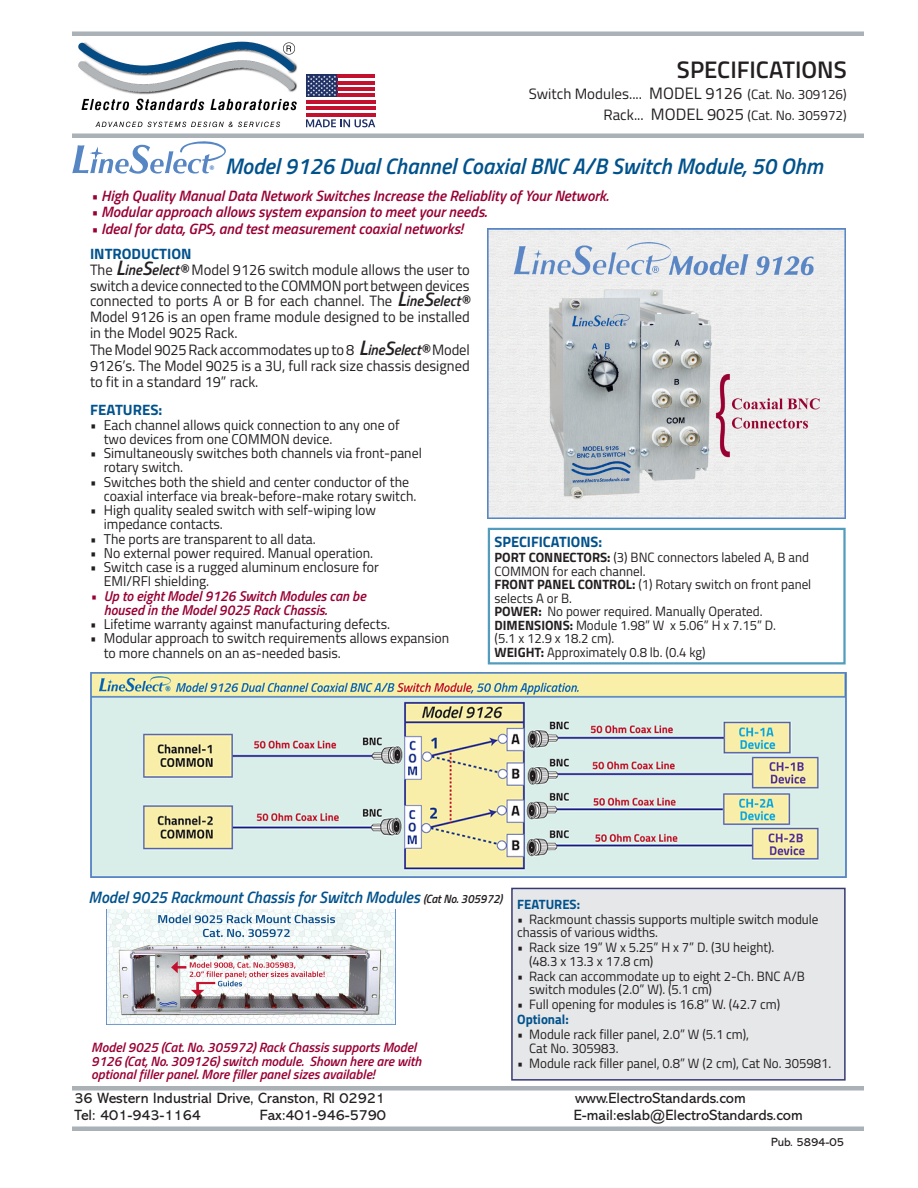
<style>
.page{position:relative;width:918px;height:1188px;background:#fff}
.page>*{position:absolute;margin:0;border:0;box-sizing:border-box;transform-origin:0 0}
.t1{font:600 24px "Titillium Web";color:#231f20}
.t2{font:italic 600 22.5px "Titillium Web";color:#00528c}
.t3{font:italic 600 16.5px "Titillium Web";color:#00528c;scale:.96 1}
.Body_Text_rj{font:15px/15.8px "Titillium Web";color:#231f20;text-align:justify}
.t4{font:italic 600 15px "Titillium Web";color:#903}
.t5{font:15px "Abadi MT Pro";color:#231f20}
.Body_Text_rj_blue_header{font:700 15px "Titillium Web";color:#00528c}
.paragraph_header{font:700 15px "Titillium Web";color:#00528c}
.t6{font:14.25px/14.2px "Titillium Web";color:#231f20}
.t7{font:italic 600 14.25px/14.2px "Titillium Web";color:#903}
.descriptive_text{font:13.5px/13.5px "Titillium Web";color:#231f20}
.diagram_names{font:italic 600 13.5px/13.5px "Titillium Web";color:#903}
.features_headline{font:700 13.5px "Titillium Web";color:#00528c}
.t8{font:12px "Abadi MT Pro";color:#231f20}
.t9{font:700 7.8px "Titillium Web";color:#5786c5}
.s1{font-size:16.5px}
.s2{font-size:13.5px}
.s3{font-size:15px}
.s4{font-weight:600;font-style:italic;font-size:21px}
.s5{font-weight:600;font-style:italic}
.s6{font-weight:600;font-style:italic;font-size:19.5px}
.s7{font-weight:700}
.s8{font-size:12px;color:#231f20}
</style>
<div class="page">
<svg style="left:72px;top:141px;width:154px;height:33px"></svg>
<img style="left:78px;top:41px;width:219px;height:87px">
<hr style="left:72px;top:32px;width:792px;height:4px;background:#aab1b7">
<hr style="left:72px;top:134px;width:792px;height:4px;background:#aab1b7">
<div style="left:72px;top:1126px;width:792px;height:5px;background:#aab1b7"></div>
<hr style="left:72px;top:1086px;width:792px;height:4px;background:#aab1b7">
<div style="left:488px;top:528px;width:358px;height:136px;border:2px solid #529cbe"></div>
<img style="left:488px;top:229px;width:358px;height:289px">
<img style="left:90px;top:673px;width:756px;height:205px">
<img style="left:107px;top:909px;width:288px;height:115px">
<svg style="left:306px;top:78px;width:69px;height:29px"></svg>
<div style="left:306px;top:75px;width:31px;height:22px;background:#1f3166"></div>
<svg style="left:307px;top:75px;width:29px;height:21px"></svg>
<hr style="left:337px;top:75px;width:38px;height:3px;background:#c3102f">
<hr style="left:337px;top:81px;width:38px;height:3px;background:#c3102f">
<hr style="left:337px;top:87px;width:38px;height:4px;background:#c3102f">
<hr style="left:337px;top:94px;width:38px;height:3px;background:#c3102f">
<hr style="left:306px;top:100px;width:69px;height:3px;background:#c3102f">
<hr style="left:306px;top:107px;width:69px;height:3px;background:#c3102f">
<hr style="left:306px;top:113px;width:69px;height:3px;background:#c3102f">
<svg style="left:306px;top:119px;width:69px;height:8px"></svg>
<div style="left:512px;top:888px;width:333px;height:192px;background:#e6e7e9"></div>
<div style="left:511px;top:888px;width:335px;height:193px;border:2px solid #363a74"></div>
<p class="t1" style="left:677px;top:52px;width:171px">SPECIFICATIONS</p>
<p class="Body_Text_rj" style="left:529px;top:85px;width:319px">Switch Modules.... <span class="s1">MODEL 9126</span> <span class="s2">(Cat. No. 309126)</span></p>
<p class="descriptive_text" style="left:604px;top:108px;width:245px"><span class="s3">Rack...</span> <span class="s1">MODEL 9025</span> (Cat. No. 305972)</p>
<p class="t2" style="left:225px;top:149px;width:599px">Model 9126 Dual Channel Coaxial BNC A/B Switch Module, 50 Ohm</p>
<p class="t4" style="left:91px;top:184px;width:519px">• High Quality Manual Data Network Switches Increase the Reliablity of Your Network.</p>
<p class="t4" style="left:91px;top:201px;width:398px">• Modular approach allows system expansion to meet your needs.</p>
<p class="t4" style="left:91px;top:217px;width:374px">• Ideal for data, GPS, and test measurement coaxial networks!</p>
<p class="t9" style="left:209px;top:163px;width:7px">®</p>
<p class="Body_Text_rj_blue_header" style="left:90px;top:242px;width:103px">INTRODUCTION</p>
<p class="Body_Text_rj" style="left:90px;top:261px;width:381px">The <span class="s4">L</span><span class="s5">ine</span><span class="s6">S</span><span class="s5">elect®</span> Model 9126 switch module allows the user to switch a device connected to the COMMON port between devices connected to ports A or B for each channel. The <span class="s4">L</span><span class="s5">ine</span><span class="s6">S</span><span class="s5">elect® </span>Model 9126 is an open frame module designed to be installed in the Model 9025 Rack.</p>
<p class="Body_Text_rj" style="left:90px;top:341px;width:381px">The Model 9025 Rack accommodates up to 8 <span class="s4">L</span><span class="s5">ine</span><span class="s6">S</span><span class="s5">elect®</span> Model 9126’s. The Model 9025 is a 3U, full rack size chassis designed to fit in a standard 19” rack.</p>
<p class="Body_Text_rj_blue_header" style="left:90px;top:399px;width:74px">FEATURES:</p>
<p class="t6" style="left:104px;top:417px;width:297px;text-indent:-14px">• Each channel allows quick connection to any one of two devices from one COMMON device.</p>
<p class="t6" style="left:104px;top:445px;width:320px;text-indent:-14px">• Simultaneously switches both channels via front-panel rotary switch.</p>
<p class="t6" style="left:104px;top:474px;width:314px;text-indent:-14px">• Switches both the shield and center conductor of the coaxial interface via break-before-make rotary switch.</p>
<p class="t6" style="left:104px;top:502px;width:274px;text-indent:-14px">• High quality sealed switch with self-wiping low impedance contacts.</p>
<p class="t6" style="left:90px;top:531px;width:227px">• The ports are transparent to all data.</p>
<p class="t6" style="left:90px;top:545px;width:284px">• No external power required. Manual operation.</p>
<p class="t6" style="left:104px;top:559px;width:277px;text-indent:-14px">• Switch case is a rugged aluminum enclosure for<br>EMI/RFI shielding.</p>
<p class="t7" style="left:104px;top:588px;width:264px;text-indent:-14px">• Up to eight Model 9126 Switch Modules can be housed in the Model 9025 Rack Chassis.</p>
<p class="t6" style="left:90px;top:616px;width:301px">• Lifetime warranty against manufacturing defects.</p>
<p class="t6" style="left:104px;top:631px;width:347px;text-indent:-14px">• Modular approach to switch requirements allows expansion to more channels on an as-needed basis.</p>
<p class="paragraph_header" style="left:495px;top:530px;width:109px">SPECIFICATIONS:</p>
<p class="descriptive_text" style="left:495px;top:550px;width:316px"><span class="s7">PORT CONNECTORS:</span> (3) BNC connectors labeled A, B and<br>COMMON for each channel.</p>
<p class="descriptive_text" style="left:495px;top:577px;width:318px"><span class="s7">FRONT PANEL CONTROL:</span> (1) Rotary switch on front panel selects A or B.</p>
<p class="descriptive_text" style="left:495px;top:604px;width:270px"><span class="s7">POWER:</span> No power required. Manually Operated.</p>
<p class="descriptive_text" style="left:495px;top:617px;width:283px"><span class="s7">DIMENSIONS:</span> Module 1.98” W x 5.06” H x 7.15” D. (5.1 x 12.9 x 18.2 cm).</p>
<p class="descriptive_text" style="left:495px;top:644px;width:213px"><span class="s7">WEIGHT:</span> Approximately 0.8 lb. (0.4 kg)</p>
<p class="t3" style="left:89px;top:885px;width:432px">Model 9025 Rackmount Chassis for Switch Modules <span class="s8">(Cat No. 305972)</span></p>
<p class="features_headline" style="left:517px;top:894px;width:64px">FEATURES:</p>
<p class="descriptive_text" style="left:517px;top:912px;width:303px">• Rackmount chassis supports multiple switch module chassis of various widths.</p>
<p class="descriptive_text" style="left:529px;top:940px;width:247px;text-indent:-12px">• Rack size 19” W x 5.25” H x 7” D. (3U height). (48.3 x 13.3 x 17.8 cm)</p>
<p class="descriptive_text" style="left:529px;top:969px;width:277px;text-indent:-12px">• Rack can accommodate up to eight 2-Ch. BNC A/B switch modules (2.0” W). (5.1 cm)</p>
<p class="descriptive_text" style="left:517px;top:997px;width:264px">• Full opening for modules is 16.8” W. (42.7 cm)</p>
<p class="features_headline" style="left:517px;top:1009px;width:53px">Optional:</p>
<p class="descriptive_text" style="left:529px;top:1027px;width:222px;text-indent:-12px">• Module rack filler panel, 2.0” W (5.1 cm),<br>Cat No. 305983.</p>
<p class="descriptive_text" style="left:517px;top:1056px;width:316px">• Module rack filler panel, 0.8” W (2 cm), Cat No. 305981.</p>
<p class="diagram_names" style="left:91px;top:1040px;width:332px">Model 9025 (Cat. No. 305972) Rack Chassis supports Model<br>9126 (Cat, No. 309126) switch module. Shown here are with optional filler panel. More filler panel sizes available!</p>
<p class="t5" style="left:74px;top:1090px;width:312px">36 Western Industrial Drive, Cranston, RI 02921</p>
<p class="t5" style="left:575px;top:1090px;width:172px">www.ElectroStandards.com</p>
<p class="t5" style="left:74px;top:1106px;width:128px">Tel: 401-943-1164</p>
<p class="t5" style="left:260px;top:1106px;width:128px">Fax:401-946-5790</p>
<p class="t5" style="left:574px;top:1106px;width:230px">E-mail:eslab@ElectroStandards.com</p>
<p class="t8" style="left:771px;top:1135px;width:75px">Pub. 5894-05</p>
</div>
